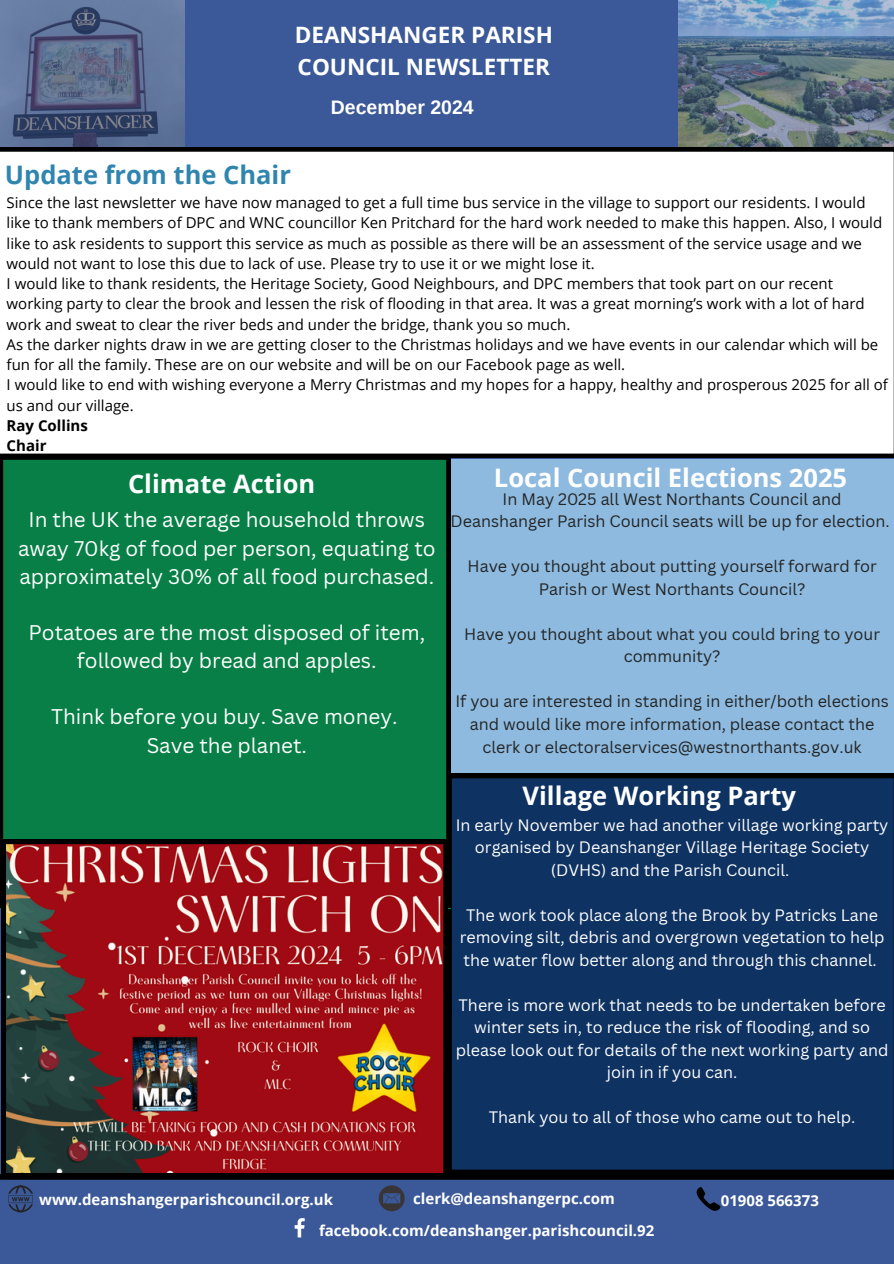
<style>
.page{position:relative;width:894px;height:1264px;background:#fff}
.page>*{position:absolute;margin:0;border:0;box-sizing:border-box;transform-origin:0 0}
.t1{font:700 25.5px "Open Sans";color:#fff}
.t2{font:700 25.5px "Open Sans";color:#3085af}
.t3{font:700 22.5px/31.5px "Open Sans";color:#fff}
.t4{font:20.7px/28.2px "Canva Sans";color:#fff;text-align:center}
.t5{font:700 19.5px "Arimo";color:#fff}
.t6{font:16.2px/22.5px "Canva Sans";color:#fff;text-align:center}
.t7{font:16.2px/22.5px "Canva Sans";color:#232425;text-align:center}
.t8{font:15px/20.2px "Open Sans";color:#000}
.t9{font:700 15px "Open Sans";color:#fff}
.t10{font:700 15px "Open Sans";color:#000}
</style>
<div class="page">
<div style="left:0;top:0;width:893px;height:1263px;background:#3b5998"></div>
<img style="left:0;top:0;width:184px;height:147px">
<img style="left:678px;top:0;width:215px;height:147px">
<svg style="left:8px;top:1185px;width:25px;height:27px"></svg>
<svg style="left:294px;top:1218px;width:11px;height:20px"></svg>
<svg style="left:696px;top:1187px;width:24px;height:24px"></svg>
<svg style="left:378px;top:1185px;width:26px;height:26px"></svg>
<div style="left:1px;top:1174px;width:892px;height:5px;background:#000"></div>
<div style="left:0;top:147px;width:893px;height:311px;background:#fff"></div>
<div style="left:450px;top:459px;width:443px;height:715px;background:#8dbade"></div>
<div style="left:447px;top:773px;width:446px;height:401px;background:#0e3262"></div>
<div style="left:0;top:455px;width:450px;height:452px;background:#077f46"></div>
<svg style="left:2px;top:839px;width:445px;height:335px"></svg>
<h1 class="t3" style="left:294px;top:19px;width:260px">DEANSHANGER PARISH<br>COUNCIL NEWSLETTER</h1>
<p class="t2" style="left:5px;top:156px;width:287px">Update from the Chair</p>
<h4 class="t5" style="left:331px;top:97px;width:144px">December 2024</h4>
<p class="t8" style="left:7px;top:192px;width:876px">Since the last newsletter we have now managed to get a full time bus service in the village to support our residents. I would like to thank members of DPC and WNC councillor Ken Pritchard for the hard work needed to make this happen. Also, I would like to ask residents to support this service as much as possible as there will be an assessment of the service usage and we would not want to lose this due to lack of use. Please try to use it or we might lose it.</p>
<p class="t8" style="left:7px;top:273px;width:859px">I would like to thank residents, the Heritage Society, Good Neighbours, and DPC members that took part on our recent working party to clear the brook and lessen the risk of flooding in that area. It was a great morning’s work with a lot of hard work and sweat to clear the river beds and under the bridge, thank you so much.</p>
<p class="t8" style="left:7px;top:334px;width:873px">As the darker nights draw in we are getting closer to the Christmas holidays and we have events in our calendar which will be fun for all the family. These are on our website and will be on our Facebook page as well.</p>
<h1 class="t8" style="left:7px;top:374px;width:882px">I would like to end with wishing everyone a Merry Christmas and my hopes for a happy, healthy and prosperous 2025 for all of us and our village.</h1>
<p class="t10" style="left:7px;top:415px;width:83px">Ray Collins</p>
<p class="t10" style="left:7px;top:435px;width:41px">Chair</p>
<h3 class="t1" style="left:128px;top:465px;width:189px">Climate Action</h3>
<h3 class="t4" style="left:18px;top:505px;width:419px">In the UK the average household throws away 70kg of food per person, equating to approximately 30% of all food purchased.</h3>
<h1 class="t4" style="left:28px;top:618px;width:398px">Potatoes are the most disposed of item, followed by bread and apples.</h1>
<p class="t4" style="left:51px;top:702px;width:348px">Think before you buy. Save money.<br>Save the planet.</p>
<p class="t1" style="left:494px;top:460px;width:354px">Local Council Elections 2025</p>
<p class="t7" style="left:450px;top:487px;width:440px">In May 2025 all West Northants Council and<br>Deanshanger Parish Council seats will be up for election.</p>
<p class="t7" style="left:467px;top:555px;width:410px">Have you thought about putting yourself forward for<br>Parish or West Northants Council?</p>
<h1 class="t7" style="left:464px;top:622px;width:417px">Have you thought about what you could bring to your community?</h1>
<h3 class="t7" style="left:455px;top:690px;width:435px">If you are interested in standing in either/both elections and would like more information, please contact the clerk or electoralservices@westnorthants.gov.uk</h3>
<p class="t1" style="left:522px;top:777px;width:275px">Village Working Party</p>
<p class="t6" style="left:455px;top:813px;width:434px">In early November we had another village working party organised by Deanshanger Village Heritage Society (DVHS) and the Parish Council.</p>
<p class="t6" style="left:459px;top:903px;width:426px">The work took place along the Brook by Patricks Lane removing silt, debris and overgrown vegetation to help the water flow better along and through this channel.</p>
<p class="t6" style="left:456px;top:993px;width:434px">There is more work that needs to be undertaken before winter sets in, to reduce the risk of flooding, and so please look out for details of the next working party and join in if you can.</p>
<h5 class="t6" style="left:489px;top:1105px;width:368px">Thank you to all of those who came out to help.</h5>
<h2 class="t9" style="left:413px;top:1187px;width:203px">clerk@deanshangerpc.com</h2>
<p class="t9" style="left:39px;top:1188px;width:295px">www.deanshangerparishcouncil.org.uk</p>
<p class="t9" style="left:319px;top:1220px;width:337px">facebook.com/deanshanger.parishcouncil.92</p>
<p class="t9" style="left:720px;top:1189px;width:100px">01908 566373</p>
</div>
